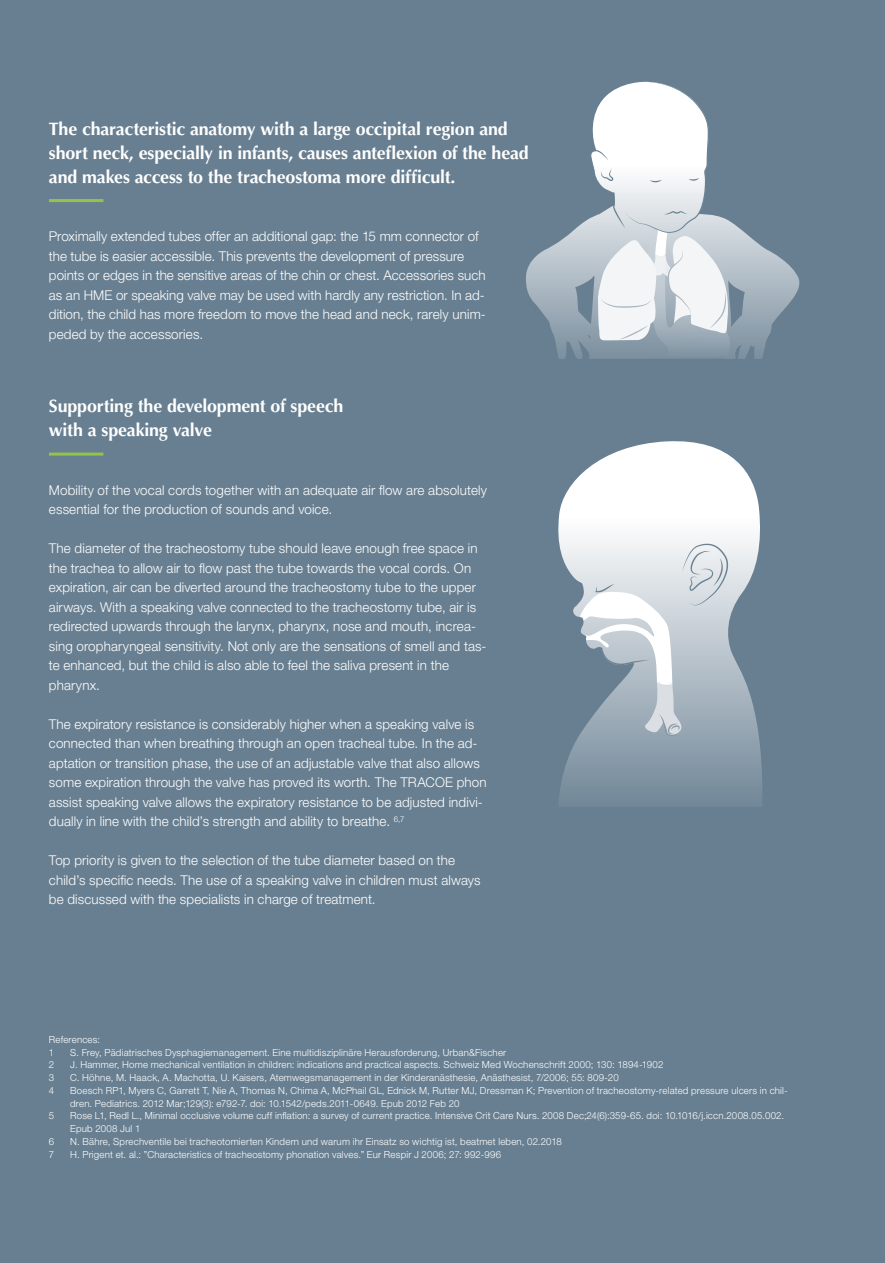
<style>
.page{position:relative;width:885px;height:1263px;background:#fff}
.page>*{position:absolute;margin:0;border:0;box-sizing:border-box;transform-origin:0 0}
.t1{font:700 18px/24px "Optima LT Std";letter-spacing:-.01em;color:#fff}
.t2{font:300 13.5px/19.5px "Helvetica Neue LT Pro";letter-spacing:.01em;color:#fff}
.t3{font:300 9.75px/12.8px "Helvetica Neue LT Pro";letter-spacing:.02em;color:#fff}
</style>
<div class="page">
<div style="left:0;top:0;width:884px;height:1263px;background:#687f91"></div>
<svg style="left:526px;top:218px;width:273px;height:140px"></svg>
<div style="left:647px;top:227px;width:83px;height:131px;background:linear-gradient(to right,#8396a5,#8b9daa)"></div>
<svg style="left:590px;top:82px;width:143px;height:258px"></svg>
<hr style="left:50px;top:199px;width:52px;height:3px;background:#91c548">
<hr style="left:50px;top:453px;width:52px;height:3px;background:#91c548">
<svg style="left:558px;top:441px;width:204px;height:362px"></svg>
<svg style="left:579px;top:544px;width:149px;height:192px;background:#c2cbd2"></svg>
<h1 class="t1" style="left:49px;top:117px;width:481px">The characteristic anatomy with a large occipital region and short neck, especially in infants, causes anteflexion of the head and makes access to the tracheostoma more difficult.</h1>
<p class="t2" style="left:49px;top:226px;width:438px">Proximally extended tubes offer an additional gap: the 15 mm connector of the tube is easier accessible. This prevents the development of pressure points or edges in the sensitive areas of the chin or chest. Accessories such as an HME or speaking valve may be used with hardly any restriction. In ad&shy;dition, the child has more freedom to move the head and neck, rarely unim&shy;peded by the accessories.</p>
<h1 class="t1" style="left:49px;top:394px;width:296px">Supporting the development of speech with a speaking valve</h1>
<p class="t2" style="left:49px;top:480px;width:439px">Mobility of the vocal cords together with an adequate air flow are absolutely essential for the production of sounds and voice.</p>
<p class="t2" style="left:49px;top:538px;width:439px">The diameter of the tracheostomy tube should leave enough free space in the trachea to allow air to flow past the tube towards the vocal cords. On expiration, air can be diverted around the tracheostomy tube to the upper airways. With a speaking valve connected to the tracheostomy tube, air is redirected upwards through the larynx, pharynx, nose and mouth, increa&shy;sing oropharyngeal sensitivity. Not only are the sensations of smell and tas&shy;te enhanced, but the child is also able to feel the saliva present in the pharynx.</p>
<p class="t2" style="left:49px;top:714px;width:439px">The expiratory resistance is considerably higher when a speaking valve is connected than when breathing through an open tracheal tube. In the ad&shy;aptation or transition phase, the use of an adjustable valve that also allows some expiration through the valve has proved its worth. The TRACOE phon assist speaking valve allows the expiratory resistance to be adjusted indivi&shy;dually in line with the child’s strength and ability to breathe. <sup>6,7</sup></p>
<p class="t2" style="left:49px;top:850px;width:433px">Top priority is given to the selection of the tube diameter based on the child’s specific needs. The use of a speaking valve in children must always be discussed with the specialists in charge of treatment.</p>
<p class="t3" style="left:49px;top:1033px;width:53px">References:<br>1</p>
<p class="t3" style="left:70px;top:1045px;width:437px">S. Frey, Pädiatrisches Dysphagiemanagement. Eine multidisziplinäre Herausforderung, Urban&amp;Fischer</p>
<p class="t3" style="left:49px;top:1058px;width:7px">2</p>
<p class="t3" style="left:70px;top:1058px;width:594px">J. Hammer, Home mechanical ventilation in children: indications and practical aspects. Schweiz Med Wochenschrift 2000; 130: 1894-1902</p>
<p class="t3" style="left:49px;top:1071px;width:7px">3</p>
<p class="t3" style="left:70px;top:1071px;width:550px">C. Höhne, M. Haack, A. Machotta, U. Kaisers, Atemwegsmanagement in der Kinderanästhesie, Anästhesist, 7/2006; 55: 809-20</p>
<p class="t3" style="left:49px;top:1084px;width:7px">4</p>
<p class="t3" style="left:70px;top:1084px;width:719px">Boesch RP1, Myers C, Garrett T, Nie A, Thomas N, Chima A, McPhail GL, Ednick M, Rutter MJ, Dressman K; Prevention of tracheostomy-related pressure ulcers in chil&shy;dren. Pediatrics. 2012 Mar;129(3): e792-7. doi: 10.1542/peds.2011-0649. Epub 2012 Feb 20</p>
<p class="t3" style="left:49px;top:1109px;width:7px">5</p>
<p class="t3" style="left:70px;top:1109px;width:715px">Rose L1, Redl L., Minimal occlusive volume cuff inflation: a survey of current practice. Intensive Crit Care Nurs. 2008 Dec;24(6):359-65. doi: 10.1016/j.iccn.2008.05.002.<br>Epub 2008 Jul 1</p>
<p class="t3" style="left:49px;top:1135px;width:7px">6</p>
<p class="t3" style="left:70px;top:1135px;width:493px">N. Bähre, Sprechventile bei tracheotomierten Kindern und warum ihr Einsatz so wichtig ist, beatmet leben, 02.2018</p>
<p class="t3" style="left:49px;top:1148px;width:7px">7</p>
<p class="t3" style="left:70px;top:1148px;width:432px">H. Prigent et. al.: ”Characteristics of tracheostomy phonation valves.” Eur Respir J 2006; 27: 992-996</p>
</div>
